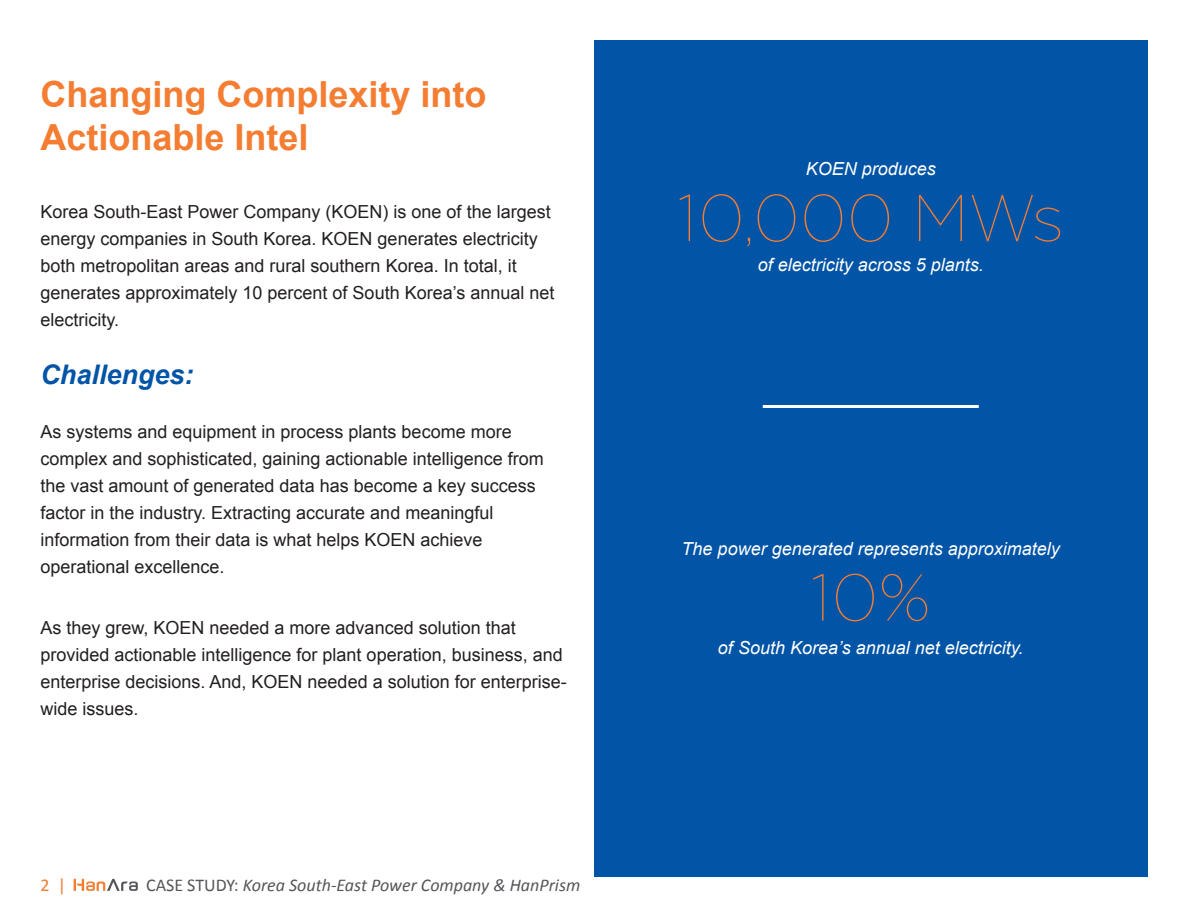
<style>
.page{position:relative;width:1188px;height:918px;background:#fff}
.page>*{position:absolute;margin:0;border:0;box-sizing:border-box;transform-origin:0 0}
.t1{font:100 66px "Gotham";color:#f47d31}
.t2{font:700 36px/43.2px "Arial";color:#f47d31}
.t3{font:italic 700 27px "Arial";color:#0154a6}
.t4{font:18px/27px "Arial";color:#231f20}
.t5{font:italic 18px "Arial";color:#fff}
.t6{font:italic 18px "Calibri";color:#56565a}
.t7{font:18px "Calibri";color:#f47d31}
.s1{font-style:normal}
</style>
<div class="page">
<div style="left:594px;top:40px;width:554px;height:838px;background:#0154a6"></div>
<svg style="left:74px;top:879px;width:64px;height:12px"></svg>
<hr style="left:763px;top:405px;width:216px;height:3px;background:#fff">
<p class="t2" style="left:40px;top:74px;width:448px">Changing Complexity into<br>Actionable Intel</p>
<p class="t4" style="left:40px;top:198px;width:515px">Korea South-East Power Company (KOEN) is one of the largest energy companies in South Korea. KOEN generates electricity both metropolitan areas and rural southern Korea. In total, it generates approximately 10 percent of South Korea’s annual net electricity.</p>
<p class="t3" style="left:40px;top:357px;width:155px">Challenges:</p>
<p class="t4" style="left:40px;top:419px;width:505px">As systems and equipment in process plants become more complex and sophisticated, gaining actionable intelligence from the vast amount of generated data has become a key success factor in the industry. Extracting accurate and meaningful information from their data is what helps KOEN achieve operational excellence.</p>
<p class="t4" style="left:40px;top:615px;width:528px">As they grew, KOEN needed a more advanced solution that provided actionable intelligence for plant operation, business, and enterprise decisions. And, KOEN needed a solution for enterprise&shy;wide issues.</p>
<p class="t7" style="left:40px;top:874px;width:27px">2 |</p>
<p class="t6" style="left:146px;top:873px;width:436px"><span class="s1">CASE STUDY:</span> Korea South-East Power Company &amp; HanPrism</p>
<p class="t5" style="left:806px;top:157px;width:132px">KOEN produces</p>
<p class="t1" style="left:677px;top:177px;width:389px">10,000 MWs</p>
<p class="t5" style="left:758px;top:253px;width:228px">of electricity across 5 plants.</p>
<p class="t5" style="left:682px;top:537px;width:380px">The power generated represents approximately</p>
<p class="t1" style="left:811px;top:557px;width:122px">10%</p>
<p class="t5" style="left:718px;top:636px;width:307px">of South Korea’s annual net electricity.</p>
</div>
